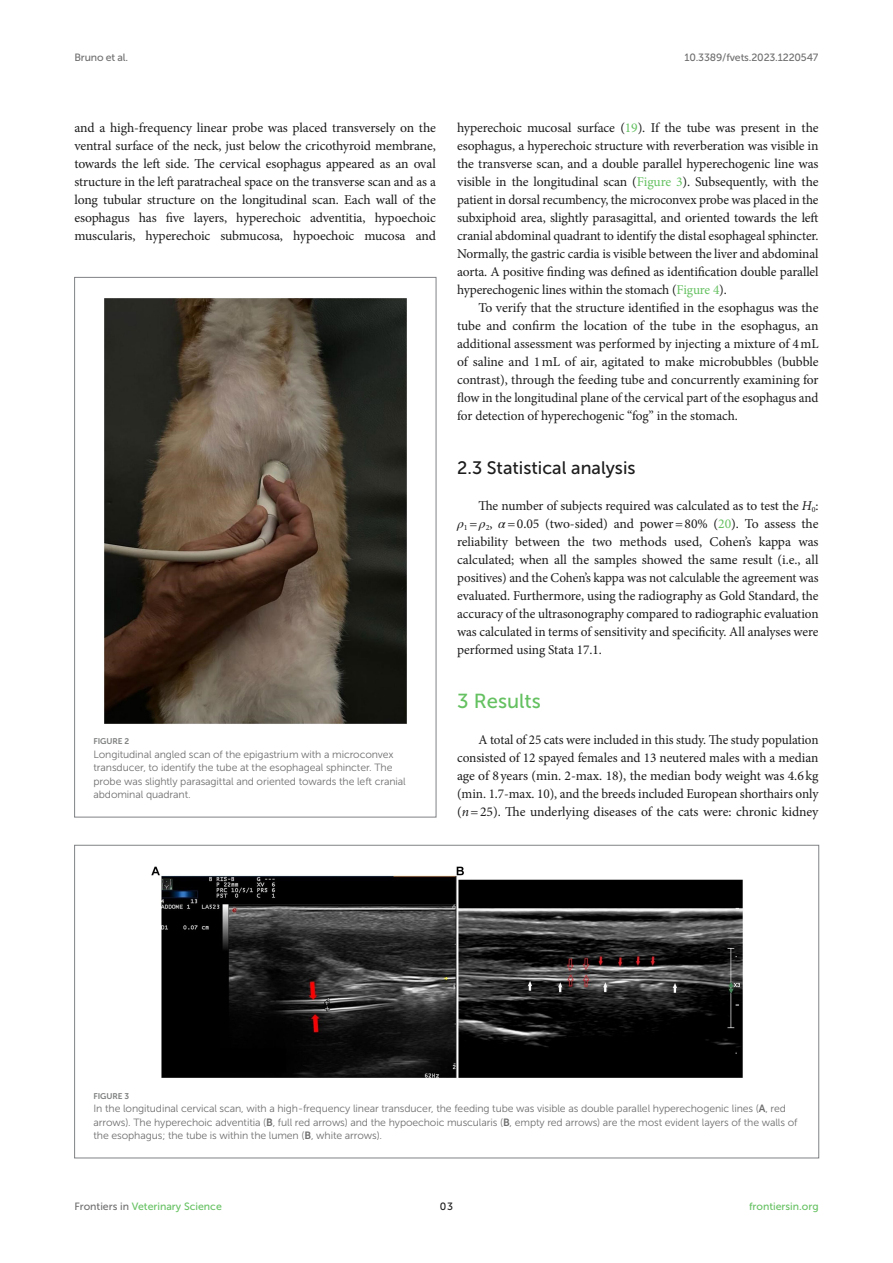
<style>
.page{position:relative;width:893px;height:1263px;background:#fff}
.page>*{position:absolute;margin:0;border:0;box-sizing:border-box;transform-origin:0 0}
.HEAD_1{font:20.25px "Museo Sans 500";color:#65c161}
.HEAD_2{font:18px "Museo Sans 500";color:#1b1c1b}
.TEXT_FLUSH{font:13.5px/18px "Minion Pro";letter-spacing:-.01em;color:#1b1c1b;text-align:justify}
.TEXT{font:13.5px/18px "Minion Pro";letter-spacing:-.01em;color:#1b1c1b;text-align:justify}
.FIG_LEG{font:10.5px/13.5px "Museo Sans 300";letter-spacing:-.01em;color:#706f70}
.t1{font:10.5px "Museo Sans 500";color:#65c161}
.t2{font:10.5px "Museo Sans 500";letter-spacing:-.015em;color:#706f70}
.t3{font:10.5px "Museo Sans 500";color:#1b1c1b}
.FIG_HD{font:8.25px "Museo Sans 700";letter-spacing:-.01em;color:#7e7f7f}
.s1{color:#65c161}
.s2{font-style:italic}
.s3{font-family:"STIX General";font-style:italic}
.s4{font-family:"Museo Sans 700"}
.s5{color:#706f70}
</style>
<div class="page">
<img style="left:104px;top:298px;width:303px;height:426px">
<img style="left:151px;top:866px;width:592px;height:212px">
<p class="t2" style="left:74px;top:51px;width:55px">Bruno et al.</p>
<p class="t2" style="left:684px;top:51px;width:136px">10.3389/fvets.2023.1220547</p>
<p class="TEXT_FLUSH" style="left:74px;top:119px;width:363px">and a high-frequency linear probe was placed transversely on the ventral surface of the neck, just below the cricothyroid membrane, towards the left side. The cervical esophagus appeared as an oval structure in the left paratracheal space on the transverse scan and as a long tubular structure on the longitudinal scan. Each wall of the esophagus has five layers, hyperechoic adventitia, hypoechoic muscularis, hyperechoic submucosa, hypoechoic mucosa and</p>
<p class="TEXT_FLUSH" style="left:457px;top:119px;width:363px">hyperechoic mucosal surface (<span class="s1">19</span>). If the tube was present in the esophagus, a hyperechoic structure with reverberation was visible in the transverse scan, and a double parallel hyperechogenic line was visible in the longitudinal scan (<span class="s1">Figure 3</span>). Subsequently, with the patient in dorsal recumbency, the microconvex probe was placed in the subxiphoid area, slightly parasagittal, and oriented towards the left cranial abdominal quadrant to identify the distal esophageal sphincter.<br>Normally, the gastric cardia is visible between the liver and abdominal aorta. A positive finding was defined as identification double parallel hyperechogenic lines within the stomach (<span class="s1">Figure 4</span>).</p>
<p class="TEXT" style="left:457px;top:299px;width:363px;text-indent:21px">To verify that the structure identified in the esophagus was the tube and confirm the location of the tube in the esophagus, an additional assessment was performed by injecting a mixture of 4mL of saline and 1mL of air, agitated to make microbubbles (bubble contrast), through the feeding tube and concurrently examining for flow in the longitudinal plane of the cervical part of the esophagus and for detection of hyperechogenic “fog” in the stomach.</p>
<p class="HEAD_2" style="left:457px;top:458px;width:180px">2.3 Statistical analysis</p>
<p class="TEXT_FLUSH" style="left:457px;top:497px;width:363px;text-indent:21px">The number of subjects required was calculated as to test the <span class="s2">H</span><sub>0</sub>: <span class="s3">ρ</span><sub>1</sub> =<span class="s3">ρ</span><sub>2</sub>, <span class="s3">α</span>=0.05 (two-sided) and power=80% (<span class="s1">20</span>). To assess the reliability between the two methods used, Cohen’s kappa was calculated; when all the samples showed the same result (i.e., all positives) and the Cohen’s kappa was not calculable the agreement was evaluated. Furthermore, using the radiography as Gold Standard, the accuracy of the ultrasonography compared to radiographic evaluation was calculated in terms of sensitivity and specificity. All analyses were performed using Stata 17.1.</p>
<p class="HEAD_1" style="left:457px;top:690px;width:85px">3 Results</p>
<p class="TEXT_FLUSH" style="left:457px;top:731px;width:363px;text-indent:21px">A total of 25 cats were included in this study. The study population consisted of 12 spayed females and 13 neutered males with a median age of 8years (min. 2-max. 18), the median body weight was 4.6kg (min. 1.7-max. 10), and the breeds included European shorthairs only (<span class="s2">n</span>=25). The underlying diseases of the cats were: chronic kidney</p>
<p class="FIG_HD" style="left:94px;top:737px;width:37px">FIGURE 2</p>
<p class="FIG_LEG" style="left:94px;top:747px;width:314px">Longitudinal angled scan of the epigastrium with a microconvex transducer, to identify the tube at the esophageal sphincter. The probe was slightly parasagittal and oriented towards the left cranial abdominal quadrant.</p>
<p class="FIG_HD" style="left:94px;top:1091px;width:37px">FIGURE 3</p>
<p class="FIG_LEG" style="left:94px;top:1102px;width:705px">In the longitudinal cervical scan, with a high-frequency linear transducer, the feeding tube was visible as double parallel hyperechogenic lines (<span class="s4">A</span>, red arrows). The hyperechoic adventitia (<span class="s4">B</span>, full red arrows) and the hypoechoic muscularis (<span class="s4">B</span>, empty red arrows) are the most evident layers of the walls of the esophagus; the tube is within the lumen (<span class="s4">B</span>, white arrows).</p>
<p class="t1" style="left:74px;top:1200px;width:149px"><span class="s5">Frontiers in</span> Veterinary Science</p>
<p class="t3" style="left:440px;top:1200px;width:15px">03</p>
<p class="t1" style="left:749px;top:1200px;width:71px">frontiersin.org</p>
</div>
